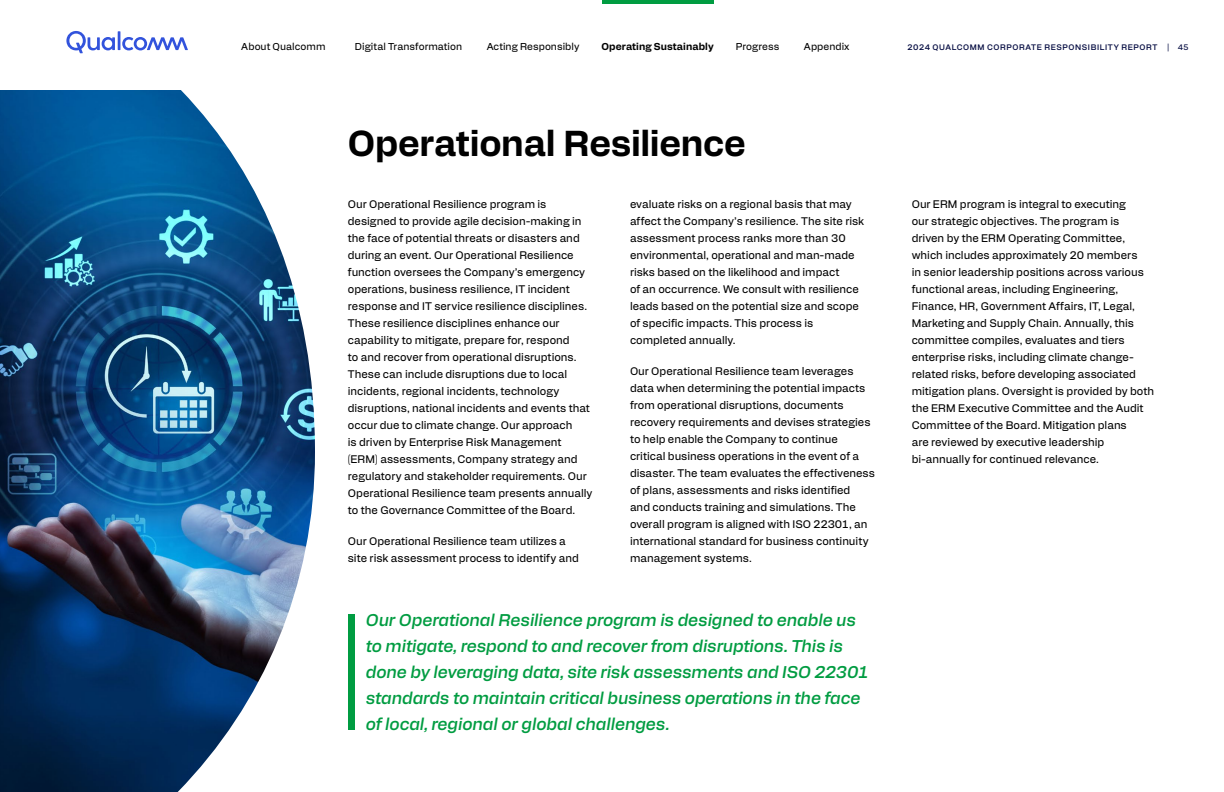
<style>
.page{position:relative;width:1224px;height:792px;background:#fff}
.page>*{position:absolute;margin:0;border:0;box-sizing:border-box;transform-origin:0 0}
.t1{font:700 36px "Alfabet";letter-spacing:-.01em;color:#000}
.t2{font:italic 500 17px/26px "Alfabet";letter-spacing:-.01em;color:#009c41}
.Body_text{font:11px/17px "Alfabet";color:#000}
.t3{font:10px "Alfabet";letter-spacing:.005em;color:#000}
.t4{font:700 10px "Alfabet";letter-spacing:.01em;color:#000}
.t5{font:500 8px "Alfabet";letter-spacing:.075em;color:#030a40}
.t6{font:8px "Alfabet";color:#030a40}
.t7{font:700 8px "Alfabet";color:#030a40}
</style>
<div class="page">
<img style="left:0;top:90px;width:315px;height:702px">
<div style="left:348px;top:614px;width:7px;height:116px;background:#009c41"></div>
<svg style="left:66px;top:31px;width:122px;height:22px"></svg>
<hr style="left:602px;top:0;width:111px;height:4px;background:#009c41">
<p class="t3" style="left:241px;top:39px;width:86px">About Qualcomm</p>
<p class="t3" style="left:355px;top:39px;width:109px">Digital Transformation</p>
<p class="t3" style="left:487px;top:39px;width:94px">Acting Responsibly</p>
<p class="t4" style="left:601px;top:39px;width:114px">Operating Sustainably</p>
<p class="t3" style="left:736px;top:39px;width:45px">Progress</p>
<p class="t3" style="left:804px;top:39px;width:47px">Appendix</p>
<p class="t5" style="left:907px;top:41px;width:251px">2024 QUALCOMM CORPORATE RESPONSIBILITY REPORT</p>
<p class="t6" style="left:1178px;top:41px;width:12px">45</p>
<p class="t7" style="left:1167px;top:41px;width:4px">|</p>
<h1 class="t1" style="left:348px;top:117px;width:400px">Operational Resilience</h1>
<p class="Body_text" style="left:348px;top:195px;width:246px">Our Operational Resilience program is designed to provide agile decision-making in the face of potential threats or disasters and during an event. Our Operational Resilience function oversees the Company’s emergency operations, business resilience, IT incident response and IT service resilience disciplines.<br>These resilience disciplines enhance our capability to mitigate, prepare for, respond<br>to and recover from operational disruptions.<br>These can include disruptions due to local incidents, regional incidents, technology disruptions, national incidents and events that occur due to climate change. Our approach<br>is driven by Enterprise Risk Management (ERM) assessments, Company strategy and regulatory and stakeholder requirements. Our Operational Resilience team presents annually to the Governance Committee of the Board.</p>
<p class="Body_text" style="left:348px;top:532px;width:233px">Our Operational Resilience team utilizes a site risk assessment process to identify and</p>
<p class="Body_text" style="left:630px;top:195px;width:236px">evaluate risks on a regional basis that may affect the Company’s resilience. The site risk assessment process ranks more than 30 environmental, operational and man-made risks based on the likelihood and impact<br>of an occurrence. We consult with resilience leads based on the potential size and scope of specific impacts. This process is completed annually.</p>
<p class="Body_text" style="left:630px;top:362px;width:247px">Our Operational Resilience team leverages data when determining the potential impacts from operational disruptions, documents recovery requirements and devises strategies to help enable the Company to continue critical business operations in the event of a disaster. The team evaluates the effectiveness of plans, assessments and risks identified<br>and conducts training and simulations. The overall program is aligned with ISO 22301, an international standard for business continuity management systems.</p>
<p class="t2" style="left:366px;top:605px;width:504px">Our Operational Resilience program is designed to enable us to mitigate, respond to and recover from disruptions. This is done by leveraging data, site risk assessments and ISO 22301 standards to maintain critical business operations in the face of local, regional or global challenges.</p>
<p class="Body_text" style="left:912px;top:195px;width:244px">Our ERM program is integral to executing<br>our strategic objectives. The program is driven by the ERM Operating Committee, which includes approximately 20 members<br>in senior leadership positions across various functional areas, including Engineering, Finance, HR, Government Affairs, IT, Legal, Marketing and Supply Chain. Annually, this committee compiles, evaluates and tiers enterprise risks, including climate change&shy;related risks, before developing associated mitigation plans. Oversight is provided by both the ERM Executive Committee and the Audit Committee of the Board. Mitigation plans<br>are reviewed by executive leadership bi-annually for continued relevance.</p>
</div>
